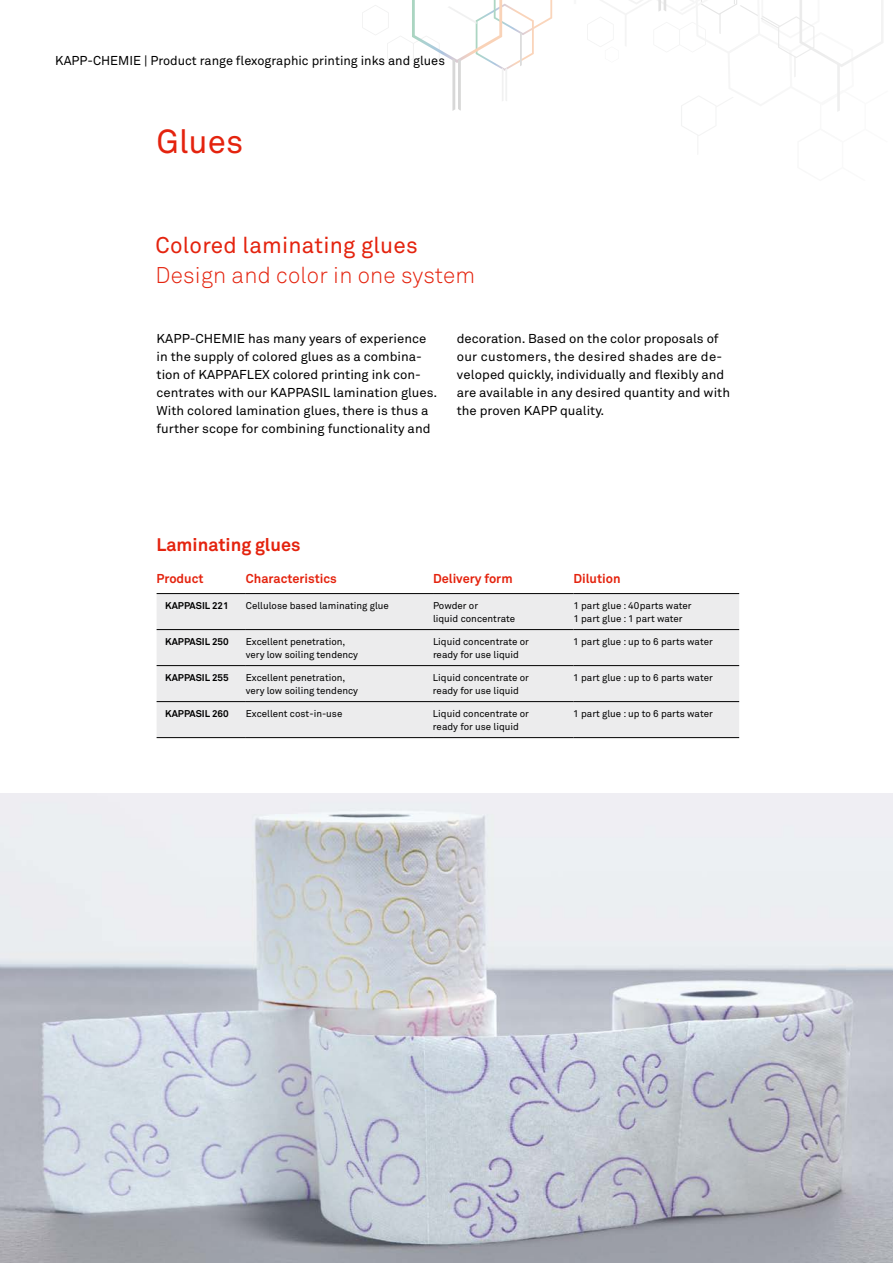
<style>
.page{position:relative;width:893px;height:1263px;background:#fff}
.page>*{position:absolute;margin:0;border:0;box-sizing:border-box;transform-origin:0 0}
.t1{font:33px "Akkurat Std";color:#e4230e}
.t2{font:300 22.5px "Akkurat Std";letter-spacing:.01em;color:#e4230e}
.t3{font:22.5px "Akkurat Std";letter-spacing:.01em;color:#e4230e}
.t4{font:700 18px "Akkurat Std";color:#e4230e}
.t5{font:12.75px/18px "Akkurat Std";color:#000}
.t6{font:700 12.75px "Akkurat Std";color:#e4230e}
.t7{font:9.75px/13.5px "Akkurat Std";color:#000}
.t8{font:700 9.75px "Akkurat Std";color:#000}
</style>
<div class="page">
<svg style="left:362px;top:0;width:190px;height:111px"></svg>
<svg style="left:587px;top:0;width:296px;height:136px"></svg>
<div style="left:157px;top:594px;width:582px;height:143px;background:#ececed"></div>
<hr style="left:157px;top:629px;width:89px;height:1px;background:#000">
<hr style="left:246px;top:629px;width:187px;height:1px;background:#000">
<hr style="left:433px;top:629px;width:140px;height:1px;background:#000">
<hr style="left:573px;top:629px;width:166px;height:1px;background:#000">
<hr style="left:157px;top:665px;width:89px;height:1px;background:#000">
<hr style="left:246px;top:665px;width:187px;height:1px;background:#000">
<hr style="left:433px;top:665px;width:140px;height:1px;background:#000">
<hr style="left:573px;top:665px;width:166px;height:1px;background:#000">
<hr style="left:157px;top:701px;width:89px;height:1px;background:#000">
<hr style="left:246px;top:701px;width:187px;height:1px;background:#000">
<hr style="left:433px;top:701px;width:140px;height:1px;background:#000">
<hr style="left:573px;top:701px;width:166px;height:1px;background:#000">
<hr style="left:157px;top:593px;width:89px;height:1px;background:#000">
<hr style="left:246px;top:593px;width:187px;height:1px;background:#000">
<hr style="left:433px;top:593px;width:140px;height:1px;background:#000">
<hr style="left:573px;top:593px;width:166px;height:1px;background:#000">
<hr style="left:157px;top:737px;width:89px;height:1px;background:#000">
<hr style="left:246px;top:737px;width:187px;height:1px;background:#000">
<hr style="left:433px;top:737px;width:140px;height:1px;background:#000">
<hr style="left:573px;top:737px;width:166px;height:1px;background:#000">
<img style="left:0;top:793px;width:893px;height:470px">
<p class="t5" style="left:55px;top:52px;width:391px">KAPP-CHEMIE | Product range flexographic printing inks and glues</p>
<h1 class="t1" style="left:157px;top:122px;width:88px">Glues</h1>
<h2 class="t3" style="left:156px;top:232px;width:264px">Colored laminating glues</h2>
<h2 class="t2" style="left:156px;top:261px;width:321px">Design and color in one system</h2>
<p class="t5" style="left:157px;top:330px;width:282px">KAPP-CHEMIE has many years of experience in the supply of colored glues as a combina&shy;tion of KAPPAFLEX colored printing ink con&shy;centrates with our KAPPASIL lamination glues.<br>With colored lamination glues, there is thus a further scope for combining functionality and</p>
<p class="t5" style="left:457px;top:330px;width:275px">decoration. Based on the color proposals of our customers, the desired shades are de&shy;veloped quickly, individually and flexibly and are available in any desired quantity and with the proven KAPP quality.</p>
<h3 class="t4" style="left:157px;top:534px;width:145px">Laminating glues</h3>
<p class="t6" style="left:157px;top:570px;width:49px">Product</p>
<p class="t6" style="left:246px;top:570px;width:92px">Characteristics</p>
<p class="t6" style="left:433px;top:570px;width:81px">Delivery form</p>
<p class="t6" style="left:573px;top:570px;width:49px">Dilution</p>
<p class="t8" style="left:165px;top:599px;width:65px">KAPPASIL 221</p>
<p class="t7" style="left:246px;top:599px;width:144px">Cellulose based laminating glue</p>
<p class="t7" style="left:433px;top:599px;width:84px">Powder or<br>liquid concentrate</p>
<p class="t7" style="left:573px;top:599px;width:120px">1 part glue : 40parts water<br>1 part glue : 1 part water</p>
<p class="t8" style="left:165px;top:635px;width:65px">KAPPASIL 250</p>
<p class="t7" style="left:246px;top:634px;width:114px">Excellent penetration, very low soiling tendency</p>
<p class="t7" style="left:433px;top:634px;width:97px">Liquid concentrate or ready for use liquid</p>
<p class="t7" style="left:573px;top:634px;width:141px">1 part glue : up to 6 parts water</p>
<p class="t8" style="left:165px;top:671px;width:65px">KAPPASIL 255</p>
<p class="t7" style="left:246px;top:670px;width:114px">Excellent penetration, very low soiling tendency</p>
<p class="t7" style="left:433px;top:670px;width:97px">Liquid concentrate or ready for use liquid</p>
<p class="t7" style="left:573px;top:670px;width:141px">1 part glue : up to 6 parts water</p>
<p class="t8" style="left:165px;top:707px;width:65px">KAPPASIL 260</p>
<p class="t7" style="left:246px;top:706px;width:98px">Excellent cost-in-use</p>
<p class="t7" style="left:433px;top:706px;width:97px">Liquid concentrate or ready for use liquid</p>
<p class="t7" style="left:573px;top:706px;width:141px">1 part glue : up to 6 parts water</p>
</div>
